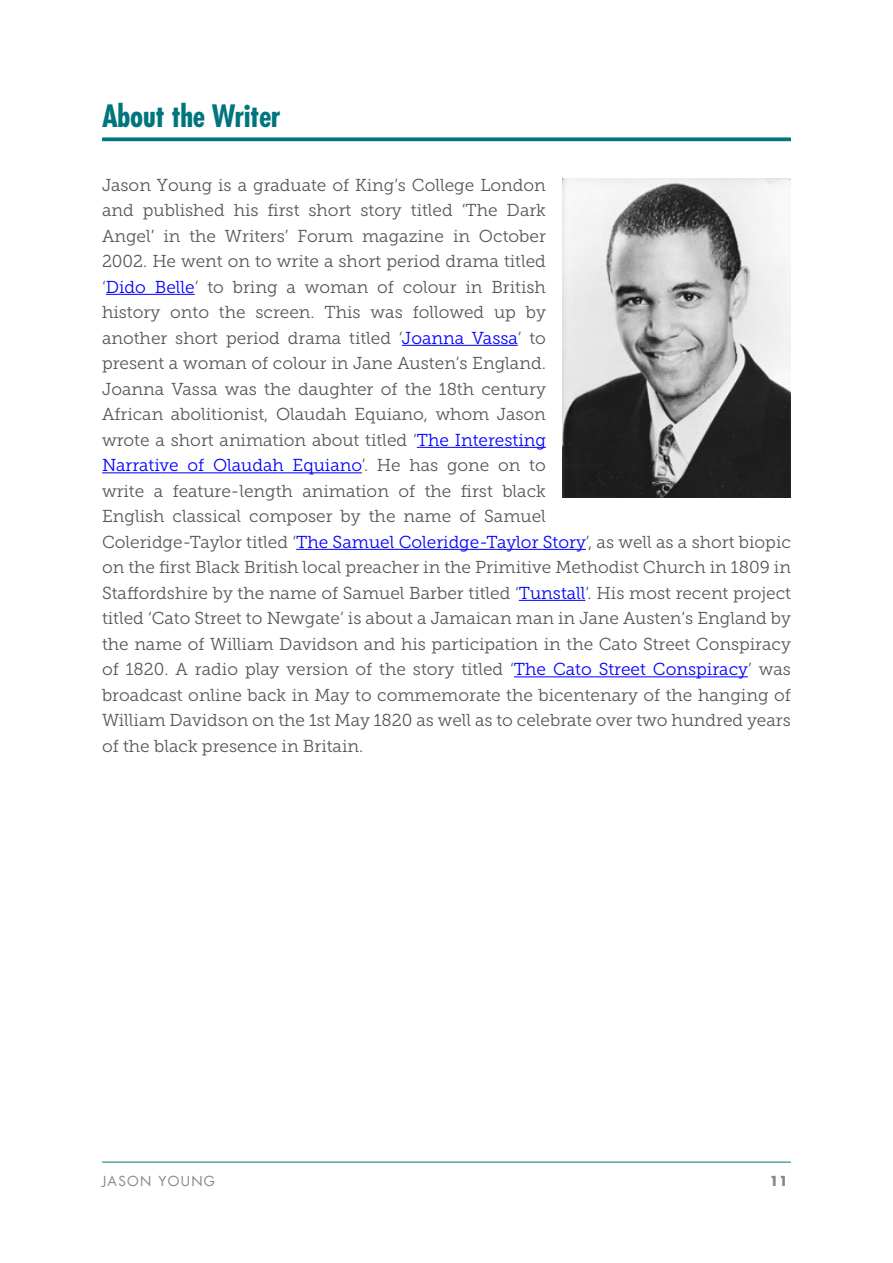
<style>
.page{position:relative;width:893px;height:1263px;background:#fff}
.page>*{position:absolute;margin:0;border:0;box-sizing:border-box;transform-origin:0 0}
.t1{font:700 condensed 30px "Futura Std";letter-spacing:-.01em;color:#00757e}
.t2{font:17.25px/25.5px "Museo Slab 300";color:#575756}
.t3{font:13.5px "Futura LT";letter-spacing:.1em;color:#878787}
.t4{font:700 13.5px "Futura Std";color:#878787}
.s1{color:#00f}
</style>
<div class="page">
<hr style="left:102px;top:1162px;width:689px;height:1px;background:#00757e">
<svg style="left:102px;top:137px;width:689px;height:4px;background:#1c848c"></svg>
<hr style="left:106px;top:294px;width:89px;height:1px;background:#00f">
<hr style="left:402px;top:345px;width:116px;height:1px;background:#00f">
<hr style="left:417px;top:447px;width:129px;height:1px;background:#00f">
<hr style="left:102px;top:472px;width:260px;height:1px;background:#00f">
<hr style="left:296px;top:549px;width:290px;height:1px;background:#00f">
<hr style="left:519px;top:600px;width:66px;height:1px;background:#00f">
<hr style="left:514px;top:676px;width:234px;height:1px;background:#00f">
<img style="left:563px;top:179px;width:228px;height:319px">
<h1 class="t1" style="left:102px;top:97px;width:180px">About the Writer</h1>
<p class="t2" style="left:102px;top:172px;width:690px">Jason Young is a graduate of King’s College London<br>and published his first short story titled ‘The Dark<br>Angel’ in the Writers’ Forum magazine in October<br>2002. He went on to write a short period drama titled<br>‘<span class="s1">Dido Belle</span>’ to bring a woman of colour in British<br>history onto the screen. This was followed up by<br>another short period drama titled ‘<span class="s1">Joanna Vassa</span>’ to<br>present a woman of colour in Jane Austen’s England.<br>Joanna Vassa was the daughter of the 18th century<br>African abolitionist, Olaudah Equiano, whom Jason<br>wrote a short animation about titled ‘<span class="s1">The Interesting<br>Narrative of Olaudah Equiano</span>’. He has gone on to<br>write a feature-length animation of the first black<br>English classical composer by the name of Samuel<br>Coleridge-Taylor titled ‘<span class="s1">The Samuel Coleridge-Taylor Story</span>’, as well as a short biopic on the first Black British local preacher in the Primitive Methodist Church in 1809 in Staffordshire by the name of Samuel Barber titled ‘<span class="s1">Tunstall</span>’. His most recent project titled ‘Cato Street to Newgate’ is about a Jamaican man in Jane Austen’s England by the name of William Davidson and his participation in the Cato Street Conspiracy of 1820. A radio play version of the story titled ‘<span class="s1">The Cato Street Conspiracy</span>’ was broadcast online back in May to commemorate the bicentenary of the hanging of William Davidson on the 1st May 1820 as well as to celebrate over two hundred years of the black presence in Britain.</p>
<p class="t3" style="left:102px;top:1173px;width:114px">JASON YOUNG</p>
<p class="t4" style="left:770px;top:1172px;width:20px">11</p>
</div>
